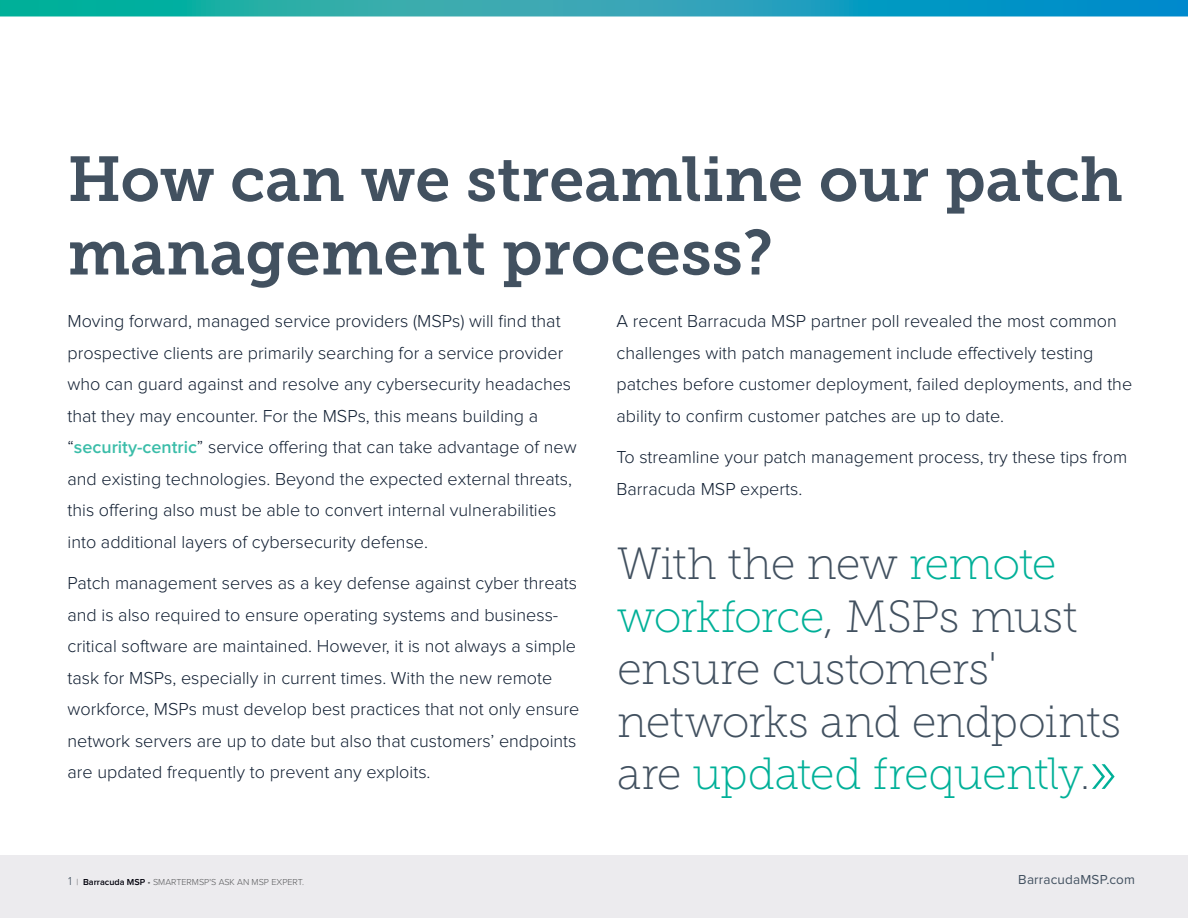
<style>
.page{position:relative;width:1188px;height:918px;background:#fff}
.page>*{position:absolute;margin:0;border:0;box-sizing:border-box;transform-origin:0 0}
.t1{font:63px/73.5px "Museo Slab 700";color:#425160}
.t2{font:45px/52.5px "Museo Slab 100";letter-spacing:-.02em;color:#425160}
.t3{font:300 18px/31.5px "Proxima Nova";color:#111f32}
.t4{font:13.5px "Proxima Nova";letter-spacing:.015em;color:#425160}
.t5{font:300 9px "Proxima Nova";color:#58595b}
.s1{font-weight:600;color:#3bbda9}
.s2{color:#00b098}
.s3{font-size:60px;color:#00b098}
.s4{font-size:12px;color:#425160}
.s5{font-weight:600;color:#00000a}
</style>
<div class="page">
<div style="left:0;top:855px;width:1188px;height:63px;background:#ecebee"></div>
<svg style="left:0;top:0;width:1188px;height:16px;background:#1aa3b4"></svg>
<h1 class="t1" style="left:68px;top:143px;width:1057px">How can we streamline our patch management process?</h1>
<p class="t3" style="left:68px;top:306px;width:511px">Moving forward, managed service providers (MSPs) will find that prospective clients are primarily searching for a service provider who can guard against and resolve any cybersecurity headaches that they may encounter. For the MSPs, this means building a “<span class="s1">security-centric</span>” service offering that can take advantage of new and existing technologies. Beyond the expected external threats, this offering also must be able to convert internal vulnerabilities into additional layers of cybersecurity defense.</p>
<p class="t3" style="left:68px;top:568px;width:513px">Patch management serves as a key defense against cyber threats and is also required to ensure operating systems and business&shy;critical software are maintained. However, it is not always a simple task for MSPs, especially in current times. With the new remote workforce, MSPs must develop best practices that not only ensure network servers are up to date but also that customers’ endpoints are updated frequently to prevent any exploits.</p>
<p class="t3" style="left:616px;top:306px;width:517px">A recent Barracuda MSP partner poll revealed the most common challenges with patch management include effectively testing patches before customer deployment, failed deployments, and the ability to confirm customer patches are up to date.</p>
<p class="t3" style="left:616px;top:442px;width:512px">To streamline your patch management process, try these tips from<br>Barracuda MSP experts.</p>
<h2 class="t2" style="left:617px;top:538px;width:506px">With the new <span class="s2">remote workforce</span>, MSPs must ensure customers' networks and endpoints are <span class="s2">updated frequently</span>.<span class="s3">»</span></h2>
<p class="t5" style="left:68px;top:877px;width:237px"><span class="s4">1</span> | <span class="s5">Barracuda MSP</span> • SmarterMSP's Ask an MSP Expert.</p>
<p class="t4" style="left:1018px;top:869px;width:118px">BarracudaMSP.com</p>
</div>
